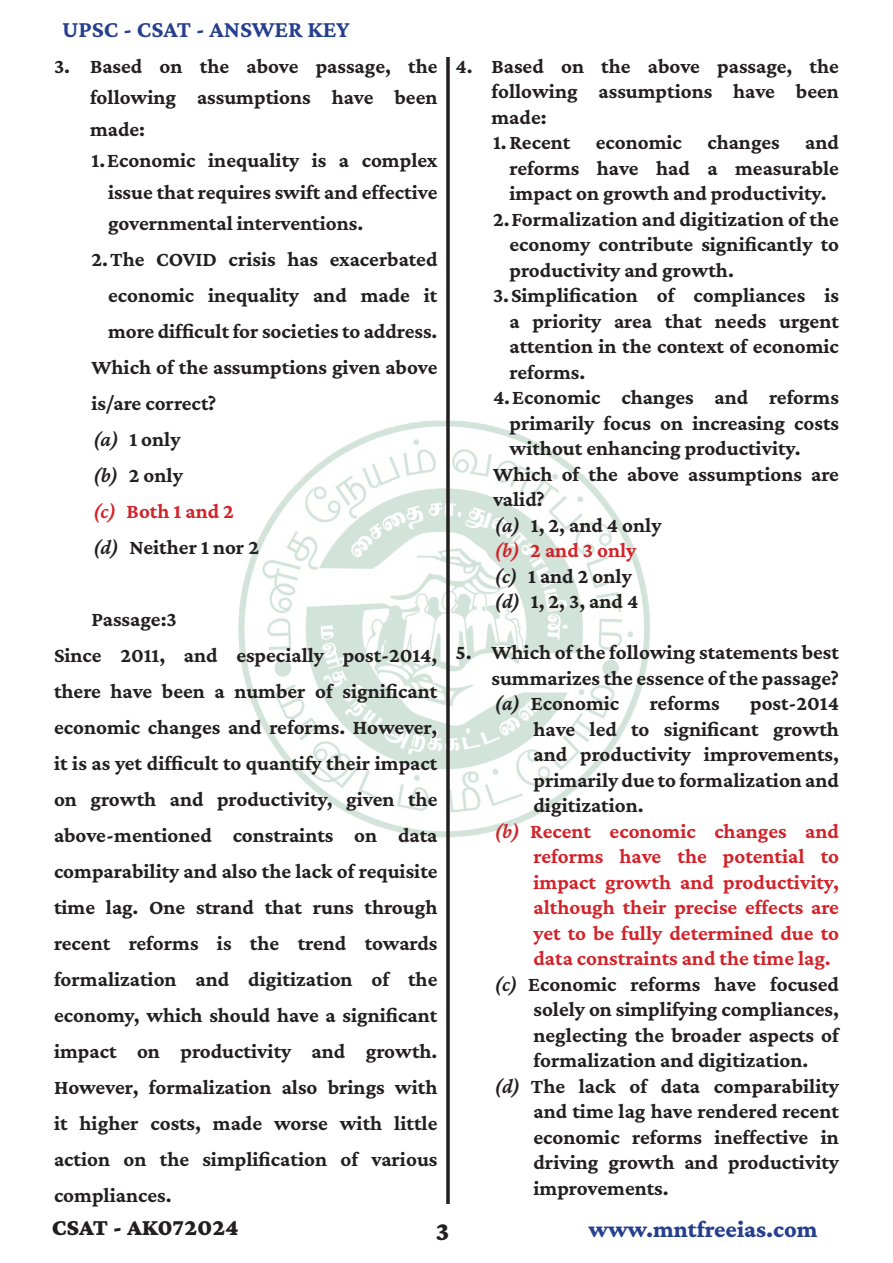
<style>
.page{position:relative;width:893px;height:1263px;background:#fff}
.page>*{position:absolute;margin:0;border:0;box-sizing:border-box;transform-origin:0 0}
.t1{font:900 27px "Crimson Pro";color:#231f20}
.t2{font:700 24px "Crimson Pro";color:#253f8e}
.t3{font:800 24px "Crimson Pro";color:#253f8e}
.t4{font:900 24px "Crimson Pro";color:#231f20}
.Bold_-_Full_Just{font:700 21px/25.5px "Crimson Pro";color:#231f20;text-align:justify}
.t5{font:700 21px/25.5px "Crimson Pro";color:#d1232a;text-align:justify}
.BOLD{font:700 21px/36px "Crimson Pro";color:#231f20}
.s1{font-weight:600;font-style:italic}
</style>
<div class="page">
<img style="left:238px;top:415px;width:412px;height:427px">
<hr style="left:446px;top:57px;width:3px;height:1147px;background:#231f20">
<p class="t2" style="left:62px;top:14px;width:289px">UPSC - CSAT - ANSWER KEY</p>
<p class="Bold_-_Full_Just" style="left:90px;top:50px;width:349px;line-height:31.5px;text-indent:-36px">3. Based on the above passage, the following assumptions have been made:</p>
<p class="Bold_-_Full_Just" style="left:108px;top:144px;width:331px;line-height:31.5px;text-indent:-16px">1. Economic inequality is a complex issue that requires swift and effective governmental interventions.</p>
<p class="Bold_-_Full_Just" style="left:108px;top:241px;width:331px;line-height:36px;text-indent:-16px">2. The COVID crisis has exacerbated economic inequality and made it more difficult for societies to address.</p>
<p class="BOLD" style="left:92px;top:349px;width:347px">Which of the assumptions given above is/are correct?</p>
<p class="Bold_-_Full_Just" style="left:93px;top:426px;width:89px"><span class="s1">(a)</span> 1 only</p>
<p class="Bold_-_Full_Just" style="left:93px;top:462px;width:91px"><span class="s1">(b)</span> 2 only</p>
<p class="t5" style="left:93px;top:498px;width:142px"><span class="s1">(c)</span> Both 1 and 2</p>
<p class="Bold_-_Full_Just" style="left:93px;top:534px;width:168px"><span class="s1">(d)</span> Neither 1 nor 2</p>
<p class="BOLD" style="left:92px;top:601px;width:87px">Passage:3</p>
<p class="Bold_-_Full_Just" style="left:54px;top:637px;width:385px;line-height:36px">Since 2011, and especially post-2014, there have been a number of significant economic changes and reforms. However, it is as yet difficult to quantify their impact on growth and productivity, given the above-mentioned constraints on data comparability and also the lack of requisite time lag. One strand that runs through recent reforms is the trend towards formalization and digitization of the economy, which should have a significant impact on productivity and growth.<br>However, formalization also brings with it higher costs, made worse with little action on the simplification of various compliances.</p>
<p class="Bold_-_Full_Just" style="left:491px;top:53px;width:349px;text-indent:-36px">4. Based on the above passage, the following assumptions have been made:</p>
<p class="Bold_-_Full_Just" style="left:509px;top:129px;width:331px;text-indent:-16px">1. Recent economic changes and reforms have had a measurable impact on growth and productivity.</p>
<p class="Bold_-_Full_Just" style="left:509px;top:206px;width:331px;text-indent:-16px">2. Formalization and digitization of the economy contribute significantly to productivity and growth.</p>
<p class="Bold_-_Full_Just" style="left:509px;top:282px;width:331px;text-indent:-16px">3. Simplification of compliances is a priority area that needs urgent attention in the context of economic reforms.</p>
<p class="Bold_-_Full_Just" style="left:509px;top:384px;width:331px;text-indent:-16px">4. Economic changes and reforms primarily focus on increasing costs without enhancing productivity.</p>
<p class="BOLD" style="left:493px;top:461px;width:347px;line-height:25.5px">Which of the above assumptions are valid?</p>
<p class="Bold_-_Full_Just" style="left:494px;top:512px;width:169px"><span class="s1">(a)</span> 1, 2, and 4 only</p>
<p class="t5" style="left:494px;top:537px;width:143px"><span class="s1">(b)</span> 2 and 3 only</p>
<p class="Bold_-_Full_Just" style="left:494px;top:563px;width:139px"><span class="s1">(c)</span> 1 and 2 only</p>
<p class="Bold_-_Full_Just" style="left:494px;top:588px;width:145px"><span class="s1">(d)</span> 1, 2, 3, and 4</p>
<p class="Bold_-_Full_Just" style="left:455px;top:639px;width:385px;text-align:right">5. Which of the following statements best summarizes the essence of the passage?</p>
<p class="Bold_-_Full_Just" style="left:494px;top:690px;width:126px"><span class="s1">(a)</span> Economic</p>
<p class="Bold_-_Full_Just" style="left:650px;top:690px;width:71px">reforms</p>
<p class="Bold_-_Full_Just" style="left:533px;top:690px;width:307px;text-indent:217px">post-2014 have led to significant growth and productivity improvements, primarily due to formalization and digitization.</p>
<p class="t5" style="left:533px;top:818px;width:307px;text-indent:-39px"><span class="s1">(b)</span> Recent economic changes and reforms have the potential to impact growth and productivity, although their precise effects are yet to be fully determined due to data constraints and the time lag.</p>
<p class="Bold_-_Full_Just" style="left:533px;top:971px;width:307px;text-indent:-39px"><span class="s1">(c)</span> Economic reforms have focused solely on simplifying compliances, neglecting the broader aspects of formalization and digitization.</p>
<p class="Bold_-_Full_Just" style="left:533px;top:1073px;width:307px;text-indent:-39px"><span class="s1">(d)</span> The lack of data comparability and time lag have rendered recent economic reforms ineffective in driving growth and productivity improvements.</p>
<p class="t4" style="left:52px;top:1212px;width:189px">CSAT - AK072024</p>
<p class="t1" style="left:436px;top:1213px;width:15px">3</p>
<p class="t3" style="left:588px;top:1214px;width:231px">www.mntfreeias.com</p>
</div>
